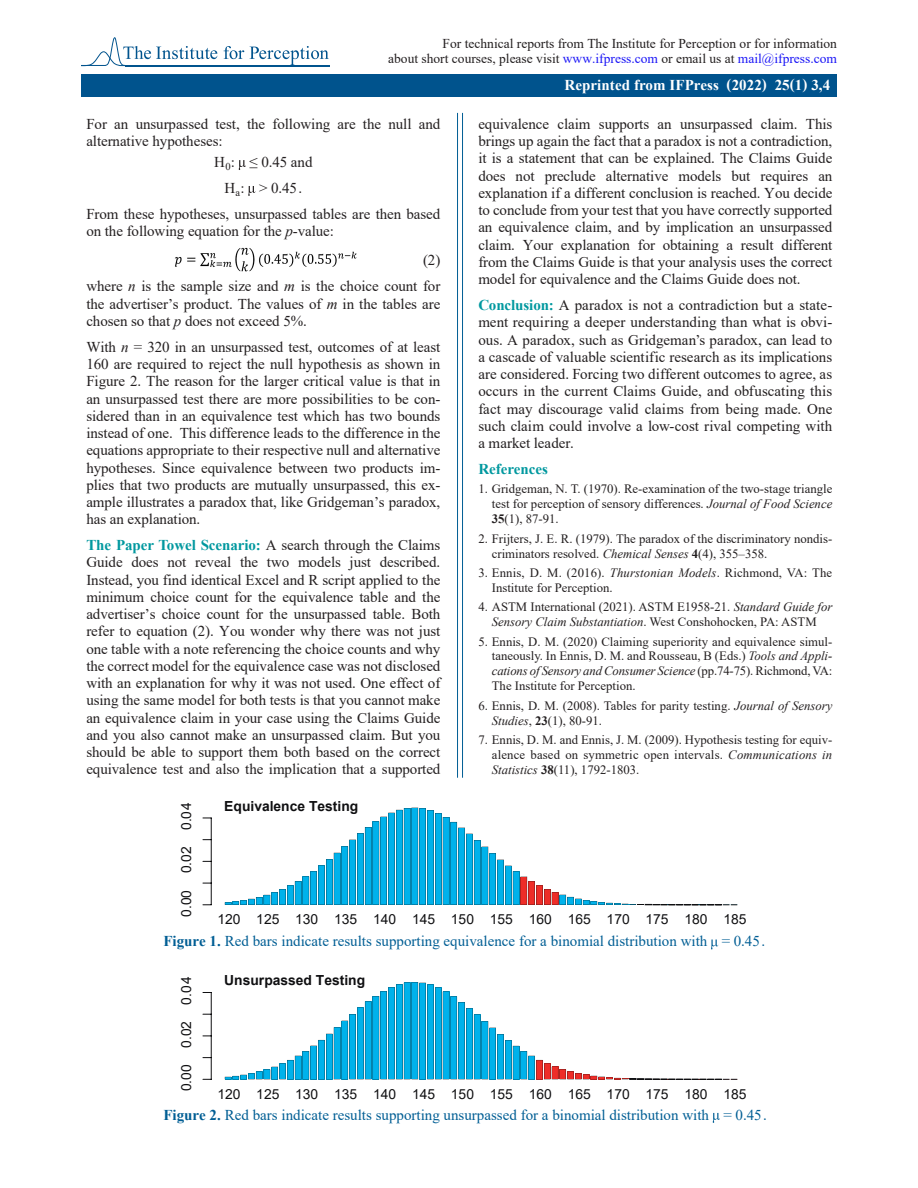
<style>
.page{position:relative;width:918px;height:1188px;background:#fff}
.page>*{position:absolute;margin:0;border:0;box-sizing:border-box;transform-origin:0 0}
.t1{font:15px/17.2px "Times New Roman";letter-spacing:-.005em;color:#231f20;text-align:justify}
.t2{font:15px "Times New Roman";color:#015e94}
.t3{font:700 15px "Times New Roman";letter-spacing:.005em;color:#fff}
.t4{font:700 15px "Times New Roman";color:#00989f}
.t5{font:13.8px "Arial";color:#0f0f11}
.t6{font:700 13.8px "Arial";color:#0f0f11}
.t7{font:13.5px/15px "Times New Roman";color:#231f20;text-align:right}
.t8{font:12.75px/15px "Times New Roman";color:#231f20;text-align:justify}
.s1{color:#1b16f7}
.s2{font-style:italic}
.s3{font-weight:700;color:#00989f}
.s4{font-weight:700}
</style>
<div class="page">
<div style="left:81px;top:74px;width:756px;height:22px;background:#00538d"></div>
<hr style="left:126px;top:65px;width:204px;height:1px;background:#00538d">
<svg style="left:224px;top:46px;width:20px;height:13px"></svg>
<svg style="left:250px;top:46px;width:79px;height:19px"></svg>
<svg style="left:81px;top:37px;width:136px;height:29px"></svg>
<hr style="left:457px;top:113px;width:1px;height:665px;background:#015e94">
<hr style="left:462px;top:113px;width:1px;height:665px;background:#015e94">
<svg style="left:239px;top:160px;width:7px;height:10px"></svg>
<svg style="left:248px;top:186px;width:7px;height:10px"></svg>
<svg style="left:225px;top:982px;width:512px;height:98px"></svg>
<hr style="left:211px;top:992px;width:1px;height:87px;background:#0f0f11">
<svg style="left:225px;top:808px;width:512px;height:98px"></svg>
<hr style="left:211px;top:818px;width:1px;height:87px;background:#0f0f11">
<svg style="left:713px;top:1113px;width:7px;height:10px"></svg>
<svg style="left:711px;top:940px;width:7px;height:9px"></svg>
<img style="left:175px;top:247px;width:182px;height:25px">
<p class="t7" style="left:388px;top:36px;width:450px">For technical reports from The Institute for Perception or for information<br>about short courses, please visit <span class="s1">www.ifpress.com</span> or email us at <span class="s1">mail@ifpress.com</span></p>
<p class="t1" style="left:86px;top:115px;width:355px">For an unsurpassed test, the following are the null and alternative hypotheses:</p>
<p class="t1" style="left:86px;top:148px;width:356px;line-height:26px;text-align:center">H<sub>0</sub>: ≤ 0.45 and<br>H<sub>a</sub>: &gt; 0.45.<br>From these hypotheses, unsurpassed tables are then based</p>
<p class="t1" style="left:86px;top:222px;width:249px">on the following equation for the <span class="s2">p</span>-value:</p>
<p class="t1" style="left:86px;top:247px;width:356px;line-height:26px;text-align:right">(2)<br>where <span class="s2">n</span> is the sample size and <span class="s2">m</span> is the choice count for</p>
<p class="t1" style="left:86px;top:294px;width:356px">the advertiser’s product. The values of <span class="s2">m</span> in the tables are chosen so that <span class="s2">p</span> does not exceed 5%.</p>
<p class="t1" style="left:86px;top:338px;width:356px">With <span class="s2">n</span> = 320 in an unsurpassed test, outcomes of at least 160 are required to reject the null hypothesis as shown in Figure 2. The reason for the larger critical value is that in an unsurpassed test there are more possibilities to be con&shy;sidered than in an equivalence test which has two bounds instead of one. This difference leads to the difference in the equations appropriate to their respective null and alternative hypotheses. Since equivalence between two products im&shy;plies that two products are mutually unsurpassed, this ex&shy;ample illustrates a paradox that, like Gridgeman’s paradox, has an explanation.</p>
<p class="t1" style="left:86px;top:536px;width:356px"><span class="s3">The Paper Towel Scenario:</span> A search through the Claims Guide does not reveal the two models just described.<br>Instead, you find identical Excel and R script applied to the minimum choice count for the equivalence table and the advertiser’s choice count for the unsurpassed table. Both refer to equation (2). You wonder why there was not just one table with a note referencing the choice counts and why the correct model for the equivalence case was not disclosed with an explanation for why it was not used. One effect of using the same model for both tests is that you cannot make an equivalence claim in your case using the Claims Guide and you also cannot make an unsurpassed claim. But you should be able to support them both based on the correct equivalence test and also the implication that a supported</p>
<p class="t3" style="left:565px;top:74px;width:267px">Reprinted from IFPress (2022) 25(1) 3,4</p>
<p class="t1" style="left:478px;top:115px;width:356px">equivalence claim supports an unsurpassed claim. This brings up again the fact that a paradox is not a contradiction, it is a statement that can be explained. The Claims Guide does not preclude alternative models but requires an explanation if a different conclusion is reached. You decide to conclude from your test that you have correctly supported an equivalence claim, and by implication an unsurpassed claim. Your explanation for obtaining a result different from the Claims Guide is that your analysis uses the correct model for equivalence and the Claims Guide does not.</p>
<p class="t1" style="left:478px;top:296px;width:356px"><span class="s3">Conclusion:</span> A paradox is not a contradiction but a state&shy;ment requiring a deeper understanding than what is obvi&shy;ous. A paradox, such as Gridgeman’s paradox, can lead to a cascade of valuable scientific research as its implications are considered. Forcing two different outcomes to agree, as occurs in the current Claims Guide, and obfuscating this fact may discourage valid claims from being made. One such claim could involve a low-cost rival competing with a market leader.</p>
<p class="t4" style="left:478px;top:458px;width:71px">References</p>
<p class="t8" style="left:492px;top:481px;width:342px;text-indent:-14px">1. Gridgeman, N. T. (1970). Re-examination of the two-stage triangle test for perception of sensory differences. <span class="s2">Journal of Food Science </span><span class="s4">35</span>(1), 87-91.</p>
<p class="t8" style="left:492px;top:530px;width:342px;text-indent:-14px">2. Frijters, J. E. R. (1979). The paradox of the discriminatory nondis&shy;criminators resolved. <span class="s2">Chemical Senses</span> <span class="s4">4</span>(4), 355–358.</p>
<p class="t8" style="left:492px;top:565px;width:342px;text-indent:-14px">3. Ennis, D. M. (2016). <span class="s2">Thurstonian Models</span>. Richmond, VA: The<br>Institute for Perception.</p>
<p class="t8" style="left:478px;top:599px;width:356px;text-align:center">4. ASTM International (2021). ASTM E1958-21. <span class="s2">Standard Guide for<br>Sensory Claim Substantiation</span>. West Conshohocken, PA: ASTM</p>
<p class="t8" style="left:492px;top:633px;width:342px;text-indent:-14px">5. Ennis, D. M. (2020) Claiming superiority and equivalence simul&shy;taneously. In Ennis, D. M. and Rousseau, B (Eds.) <span class="s2">Tools and Appli&shy;cations of Sensory and Consumer Science</span> (pp.74-75). Richmond, VA:<br>The Institute for Perception.</p>
<p class="t8" style="left:492px;top:698px;width:342px;text-indent:-14px">6. Ennis, D. M. (2008). Tables for parity testing. <span class="s2">Journal of Sensory<br>Studies</span>, <span class="s4">23</span>(1), 80-91.</p>
<p class="t8" style="left:492px;top:732px;width:342px;text-indent:-14px">7. Ennis, D. M. and Ennis, J. M. (2009). Hypothesis testing for equiv&shy;alence based on symmetric open intervals. <span class="s2">Communications in Statistics</span> <span class="s4">38</span>(11), 1792-1803.</p>
<p class="t5" style="left:177px;top:917px;width:116px;rotate:-90deg">0.00 0.02 0.04</p>
<p class="t5" style="left:177px;top:854px;width:21px;rotate:-90deg">.02</p>
<p class="t5" style="left:177px;top:897px;width:21px;rotate:-90deg">.00</p>
<p class="t6" style="left:224px;top:796px;width:136px">Equivalence Testing</p>
<p class="t5" style="left:217px;top:910px;width:531px">120 125 130 135 140 145 150 155 160 165 170 175 180 185</p>
<p class="t2" style="left:163px;top:931px;width:603px"><span class="s4">Figure 1.</span> Red bars indicate results supporting equivalence for a binomial distribution with = 0.45.</p>
<p class="t6" style="left:224px;top:970px;width:142px">Unsurpassed Testing</p>
<p class="t5" style="left:177px;top:997px;width:22px;rotate:-90deg">.04</p>
<p class="t5" style="left:177px;top:1103px;width:116px;rotate:-90deg">0.00 0.02 0.04</p>
<p class="t2" style="left:163px;top:1104px;width:605px"><span class="s4">Figure 2.</span> Red bars indicate results supporting unsurpassed for a binomial distribution with = 0.45.</p>
<p class="t5" style="left:177px;top:1040px;width:21px;rotate:-90deg">.02</p>
<p class="t5" style="left:177px;top:1084px;width:21px;rotate:-90deg">.00</p>
<p class="t5" style="left:217px;top:1084px;width:531px">120 125 130 135 140 145 150 155 160 165 170 175 180 185</p>
</div>
